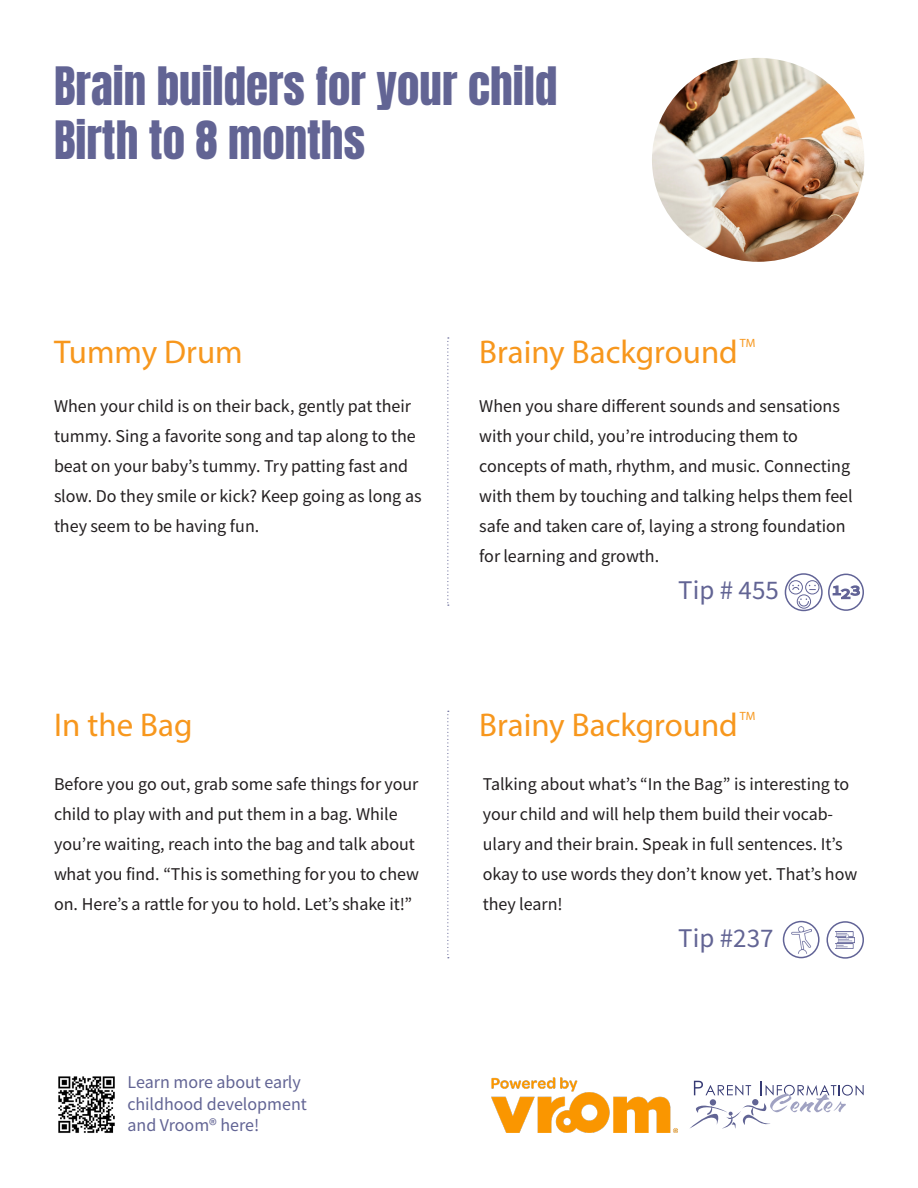
<style>
.page{position:relative;width:918px;height:1188px;background:#fff}
.page>*{position:absolute;margin:0;border:0;box-sizing:border-box;transform-origin:0 0}
.t1{font:45px "Anton";color:#626494}
.t2{font:33px "Myriad Variable Concept";color:#f7971d}
.t3{font:27px "Source Sans Variable";color:#626494}
.t4{font:18px/30px "Source Sans Variable";color:#231f20}
.t5{font:18px/21.6px "Source Sans Variable";color:#626494}
.t6{font:12px "Myriad Variable Concept";color:#f7971d}
</style>
<div class="page">
<svg style="left:828px;top:573px;width:36px;height:38px"></svg>
<svg style="left:782px;top:920px;width:82px;height:39px"></svg>
<img style="left:835px;top:931px;width:20px;height:17px">
<div style="left:785px;top:573px;width:38px;height:38px;border:2px solid #616396;border-radius:50%"></div>
<svg style="left:789px;top:581px;width:13px;height:13px"></svg>
<div style="left:789px;top:580px;width:14px;height:14px;border:1px solid #616396;border-radius:50%"></div>
<svg style="left:806px;top:581px;width:13px;height:13px"></svg>
<div style="left:805px;top:580px;width:14px;height:14px;border:1px solid #616396;border-radius:50%"></div>
<div style="left:797px;top:594px;width:14px;height:15px;border:1px solid #616396;border-radius:50%"></div>
<svg style="left:792px;top:585px;width:7px;height:6px"></svg>
<svg style="left:809px;top:585px;width:7px;height:5px"></svg>
<svg style="left:798px;top:598px;width:11px;height:9px"></svg>
<img style="left:652px;top:58px;width:212px;height:204px">
<svg style="left:447px;top:337px;width:2px;height:269px"></svg>
<svg style="left:447px;top:711px;width:2px;height:247px"></svg>
<img style="left:58px;top:1076px;width:57px;height:57px">
<img style="left:491px;top:1077px;width:186px;height:55px">
<svg style="left:689px;top:1081px;width:175px;height:48px"></svg>
<p class="t1" style="left:54px;top:63px;width:505px">Brain builders for your child</p>
<p class="t1" style="left:54px;top:117px;width:313px">Birth to 8 months</p>
<p class="t2" style="left:54px;top:332px;width:190px">Tummy Drum</p>
<p class="t4" style="left:54px;top:391px;width:369px">When your child is on their back, gently pat their tummy. Sing a favorite song and tap along to the beat on your baby’s tummy. Try patting fast and slow. Do they smile or kick? Keep going as long as they seem to be having fun.</p>
<p class="t2" style="left:54px;top:705px;width:140px">In the Bag</p>
<p class="t4" style="left:54px;top:769px;width:367px">Before you go out, grab some safe things for your child to play with and put them in a bag. While you’re waiting, reach into the bag and talk about what you find. “This is something for you to chew on. Here’s a rattle for you to hold. Let’s shake it!”</p>
<p class="t5" style="left:128px;top:1071px;width:181px">Learn more about early childhood development and Vroom® here!</p>
<p class="t6" style="left:740px;top:336px;width:17px">TM</p>
<p class="t2" style="left:479px;top:332px;width:260px">Brainy Background</p>
<p class="t4" style="left:479px;top:391px;width:375px">When you share different sounds and sensations with your child, you’re introducing them to concepts of math, rhythm, and music. Connecting with them by touching and talking helps them feel safe and taken care of, laying a strong foundation for learning and growth.</p>
<p class="t3" style="left:678px;top:574px;width:102px">Tip # 455</p>
<p class="t6" style="left:740px;top:709px;width:17px">TM</p>
<p class="t2" style="left:479px;top:705px;width:260px">Brainy Background</p>
<p class="t4" style="left:483px;top:769px;width:376px">Talking about what’s “In the Bag” is interesting to your child and will help them build their vocab&shy;ulary and their brain. Speak in full sentences. It’s okay to use words they don’t know yet. That’s how they learn!</p>
<p class="t3" style="left:678px;top:921px;width:97px">Tip #237</p>
</div>
